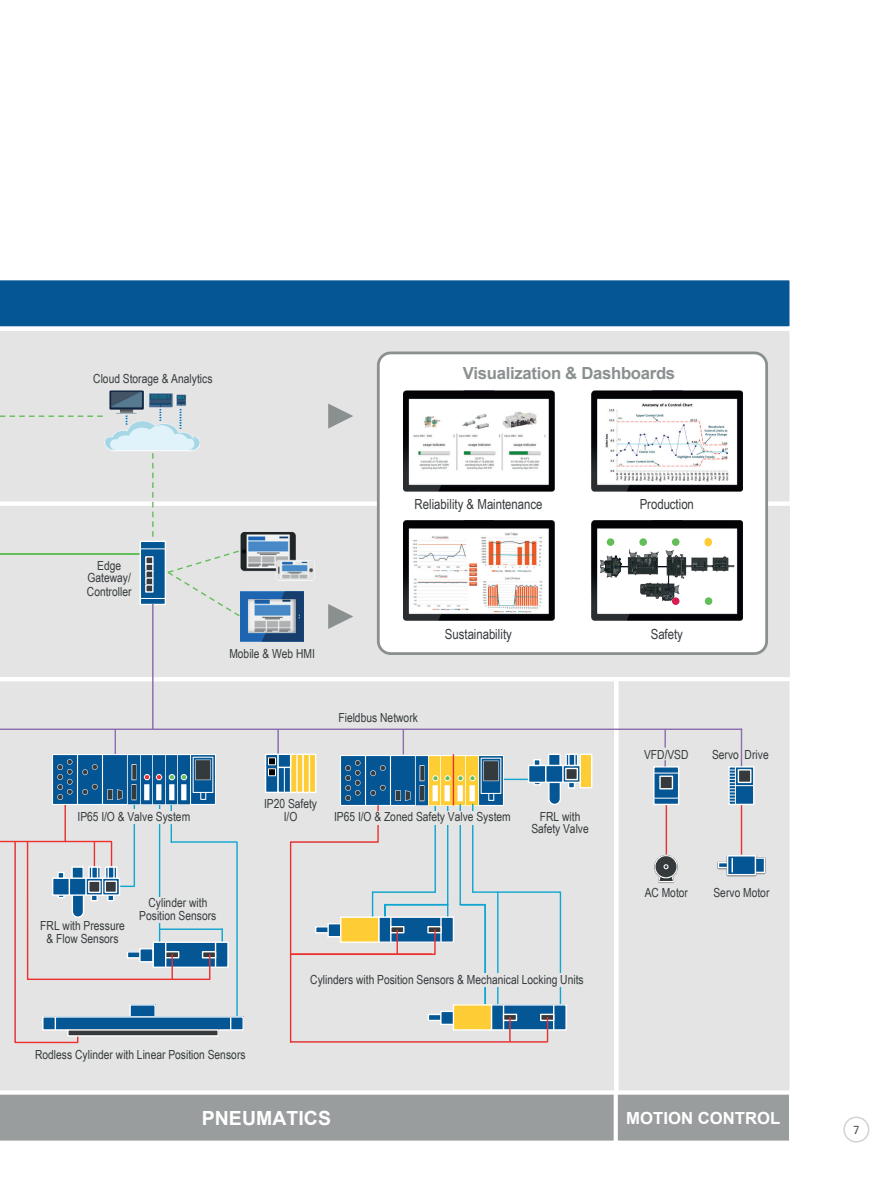
<style>
.page{position:relative;width:893px;height:1191px;background:#fff}
.page>*{position:absolute;margin:0;border:0;box-sizing:border-box;transform-origin:0 0}
.t1{font:700 19.5px "Arial";color:#fff}
.t2{font:700 16.65px "Arial";letter-spacing:-.02em;color:#8a8f90}
.t3{font:700 16.65px "Arial";color:#fff}
.t4{font:13.95px "Arial Narrow";letter-spacing:-.005em;color:#363a3d}
.t5{font:12.45px/12.3px "Arial Narrow";color:#363a3d;text-align:center}
.t6{font:11.55px "DTL Argo T";color:#4b4c4d}
</style>
<div class="page">
<div style="left:843px;top:1116px;width:26px;height:26px;border:2px solid #d1d2d4;border-radius:50%"></div>
<div style="left:0;top:331px;width:790px;height:170px;background:#e3e4e3"></div>
<div style="left:0;top:501px;width:790px;height:176px;background:#e3e4e3"></div>
<div style="left:616px;top:679px;width:176px;height:414px;background:#e3e4e3"></div>
<div style="left:614px;top:677px;width:180px;height:418px;border:4px solid #fff"></div>
<div style="left:0;top:677px;width:618px;height:413px;background:#e3e4e3"></div>
<svg style="left:0;top:1090px;width:614px;height:51px;background:#a3a6a7"></svg>
<div style="left:378px;top:353px;width:389px;height:300px;background:#fff;border-radius:12px"></div>
<div style="left:377px;top:351px;width:391px;height:304px;border:3px solid #8a8f90;border-radius:12px"></div>
<svg style="left:0;top:415px;width:103px;height:2px"></svg>
<img style="left:242px;top:531px;width:74px;height:50px">
<img style="left:241px;top:591px;width:63px;height:50px">
<img style="left:248px;top:599px;width:48px;height:33px">
<svg style="left:328px;top:604px;width:25px;height:25px"></svg>
<img style="left:403px;top:391px;width:151px;height:100px">
<img style="left:412px;top:411px;width:134px;height:61px">
<div style="left:616px;top:1092px;width:175px;height:50px;background:#9a9d9e"></div>
<div style="left:614px;top:1090px;width:179px;height:54px;border:4px solid #fff"></div>
<img style="left:591px;top:391px;width:151px;height:100px">
<img style="left:604px;top:403px;width:125px;height:78px">
<img style="left:403px;top:521px;width:151px;height:100px">
<img style="left:412px;top:536px;width:65px;height:74px">
<img style="left:481px;top:532px;width:62px;height:41px">
<img style="left:481px;top:576px;width:62px;height:37px">
<img style="left:591px;top:521px;width:151px;height:100px">
<img style="left:599px;top:546px;width:136px;height:55px">
<div style="left:607px;top:538px;width:7px;height:8px;background:#63bd58;border-radius:50%"></div>
<div style="left:639px;top:538px;width:8px;height:8px;background:#63bd58;border-radius:50%"></div>
<div style="left:672px;top:538px;width:7px;height:8px;background:#63bd58;border-radius:50%"></div>
<div style="left:704px;top:538px;width:8px;height:8px;background:#fecd36;border-radius:50%"></div>
<div style="left:705px;top:597px;width:7px;height:8px;background:#63bd58;border-radius:50%"></div>
<div style="left:672px;top:597px;width:7px;height:8px;background:#d51d50;border-radius:50%"></div>
<img style="left:104px;top:437px;width:99px;height:16px">
<img style="left:103px;top:390px;width:98px;height:48px">
<svg style="left:328px;top:403px;width:25px;height:25px"></svg>
<div style="left:0;top:280px;width:790px;height:47px;background:#055694"></div>
<img style="left:754px;top:855px;width:12px;height:22px">
<hr style="left:152px;top:604px;width:2px;height:125px;background:#8e6caf">
<svg style="left:0;top:453px;width:242px;height:165px;background:#dbdfdf"></svg>
<svg style="left:0;top:728px;width:754px;height:315px"></svg>
<div style="left:131px;top:810px;width:33px;height:14px;background:#e3e4e3"></div>
<div style="left:167px;top:811px;width:9px;height:13px;background:#e3e4e3"></div>
<div style="left:154px;top:897px;width:10px;height:25px;background:#e3e4e3"></div>
<div style="left:372px;top:810px;width:104px;height:14px;background:#e3e4e3"></div>
<div style="left:478px;top:972px;width:104px;height:14px;background:#e3e4e3"></div>
<p class="t5" style="left:93px;top:372px;width:121px">Cloud Storage &amp; Analytics</p>
<h2 class="t2" style="left:463px;top:362px;width:214px">Visualization &amp; Dashboards</h2>
<p class="t5" style="left:88px;top:559px;width:45px">Edge<br>Gateway/</p>
<p class="t5" style="left:87px;top:585px;width:46px">Controller</p>
<p class="t5" style="left:229px;top:647px;width:87px">Mobile &amp; Web HMI</p>
<p class="t4" style="left:415px;top:494px;width:129px">Reliability &amp; Maintenance</p>
<p class="t4" style="left:640px;top:494px;width:56px">Production</p>
<p class="t4" style="left:445px;top:624px;width:69px">Sustainability</p>
<p class="t4" style="left:651px;top:624px;width:34px">Safety</p>
<p class="t5" style="left:78px;top:810px;width:114px">IP65 I/O &amp; Valve System</p>
<p class="t5" style="left:40px;top:919px;width:86px;line-height:13px">FRL with Pressure &amp; Flow Sensors</p>
<p class="t5" style="left:139px;top:896px;width:79px;line-height:12.8px">Cylinder with<br>Position Sensors</p>
<p class="t5" style="left:338px;top:710px;width:81px">Fieldbus Network</p>
<p class="t5" style="left:264px;top:797px;width:54px;line-height:12.8px">IP20 Safety<br>I/O</p>
<p class="t5" style="left:334px;top:810px;width:178px">IP65 I/O &amp; Zoned Safety Valve System</p>
<p class="t5" style="left:531px;top:810px;width:59px">FRL with<br>Safety Valve</p>
<p class="t5" style="left:310px;top:973px;width:275px">Cylinders with Position Sensors &amp; Mechanical Locking Units</p>
<p class="t5" style="left:644px;top:747px;width:46px">VFD/VSD</p>
<p class="t5" style="left:712px;top:747px;width:58px">Servo Drive</p>
<p class="t5" style="left:645px;top:886px;width:45px">AC Motor</p>
<p class="t5" style="left:713px;top:886px;width:57px">Servo Motor</p>
<p class="t5" style="left:35px;top:1048px;width:212px">Rodless Cylinder with Linear Position Sensors</p>
<h1 class="t1" style="left:202px;top:1105px;width:131px">PNEUMATICS</h1>
<h2 class="t3" style="left:626px;top:1107px;width:155px">MOTION CONTROL</h2>
<p class="t6" style="left:853px;top:1123px;width:8px">7</p>
</div>
